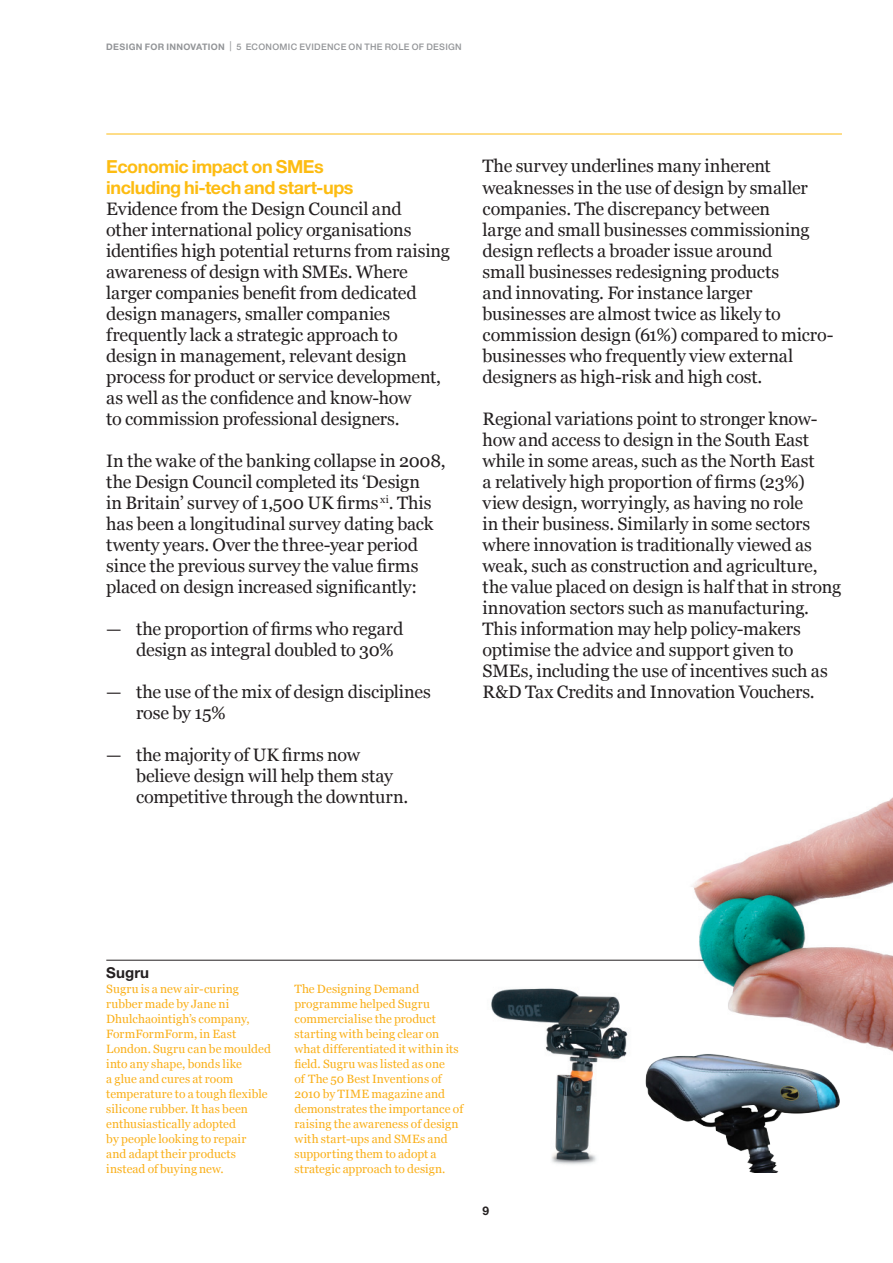
<style>
.page{position:relative;width:893px;height:1263px;background:#fff}
.page>*{position:absolute;margin:0;border:0;box-sizing:border-box;transform-origin:0 0}
.t1{font:18px/21px "Georgia";letter-spacing:-.01em;color:#231f20}
.t2{font:700 18px/21px "Helvetica Neue";letter-spacing:-.025em;color:#fdbc12}
.t3{font:700 15px "Helvetica Neue";color:#231f20}
.t4{font:12px/15px "Georgia";letter-spacing:.01em;color:#faaf18}
.t5{font:700 12px "Helvetica Neue";color:#231f20}
.t6{font:500 9px "Helvetica Neue";letter-spacing:.035em;color:#939598}
.t7{font:700 9px "Helvetica Neue";color:#939598}
.s1{font-weight:300;font-size:13.5px}
</style>
<div class="page">
<hr style="left:106px;top:134px;width:736px;height:1px;background:#fdbc12">
<img style="left:645px;top:1058px;width:195px;height:115px">
<img style="left:491px;top:988px;width:137px;height:177px">
<img style="left:662px;top:797px;width:231px;height:282px">
<hr style="left:106px;top:960px;width:598px;height:1px;background:#231f20">
<p class="t7" style="left:106px;top:41px;width:14px">DESIGN</p>
<p class="t7" style="left:145px;top:41px;width:8px">FOR</p>
<p class="t7" style="left:166px;top:41px;width:7px">INNOVATION</p>
<p class="t6" style="left:229px;top:41px;width:234px"><span class="s1">|</span> 5 ECONOMIC EVIDENCE ON THE ROLE OF DESIGN</p>
<p class="t2" style="left:106px;top:156px;width:249px">Economic impact on SMEs including hi-tech and start-ups</p>
<p class="t1" style="left:106px;top:198px;width:345px">Evidence from the Design Council and<br>other international policy organisations identifies high potential returns from raising awareness of design with SMEs. Where larger companies benefit from dedicated design managers, smaller companies frequently lack a strategic approach to design in management, relevant design process for product or service development, as well as the confidence and know-how<br>to commission professional designers.</p>
<p class="t1" style="left:106px;top:450px;width:341px">In the wake of the banking collapse in 2008, the Design Council completed its ‘Design<br>in Britain’ survey of 1,500 UK firms <sup>xi</sup>. This has been a longitudinal survey dating back twenty years. Over the three-year period since the previous survey the value firms placed on design increased significantly:</p>
<p class="t1" style="left:136px;top:618px;width:269px;text-indent:-30px">— the proportion of firms who regard design as integral doubled to 30%</p>
<p class="t1" style="left:136px;top:681px;width:296px;text-indent:-30px">— the use of the mix of design disciplines rose by 15%</p>
<p class="t1" style="left:136px;top:744px;width:274px;text-indent:-30px">— the majority of UK firms now believe design will help them stay competitive through the downturn.</p>
<p class="t1" style="left:483px;top:156px;width:353px">The survey underlines many inherent weaknesses in the use of design by smaller companies. The discrepancy between<br>large and small businesses commissioning design reflects a broader issue around<br>small businesses redesigning products<br>and innovating. For instance larger businesses are almost twice as likely to commission design (61%) compared to micro&shy;businesses who frequently view external designers as high-risk and high cost.</p>
<p class="t1" style="left:483px;top:408px;width:360px">Regional variations point to stronger know&shy;how and access to design in the South East while in some areas, such as the North East<br>a relatively high proportion of firms (23%) view design, worryingly, as having no role<br>in their business. Similarly in some sectors where innovation is traditionally viewed as weak, such as construction and agriculture, the value placed on design is half that in strong innovation sectors such as manufacturing.<br>This information may help policy-makers optimise the advice and support given to SMEs, including the use of incentives such as R&amp;D Tax Credits and Innovation Vouchers.</p>
<p class="t3" style="left:106px;top:963px;width:44px">Sugru</p>
<p class="t4" style="left:106px;top:981px;width:166px">Sugru is a new air-curing rubber made by Jane ni<br>Dhulchaointigh’s company,<br>FormFormForm, in East<br>London. Sugru can be moulded into any shape, bonds like<br>a glue and cures at room temperature to a tough flexible silicone rubber. It has been enthusiastically adopted<br>by people looking to repair<br>and adapt their products instead of buying new.</p>
<p class="t4" style="left:294px;top:981px;width:170px">The Designing Demand programme helped Sugru commercialise the product starting with being clear on what differentiated it within its field. Sugru was listed as one<br>of The 50 Best Inventions of<br>2010 by TIME magazine and demonstrates the importance of raising the awareness of design with start-ups and SMEs and supporting them to adopt a strategic approach to design.</p>
<p class="t5" style="left:483px;top:1203px;width:8px">9</p>
</div>
